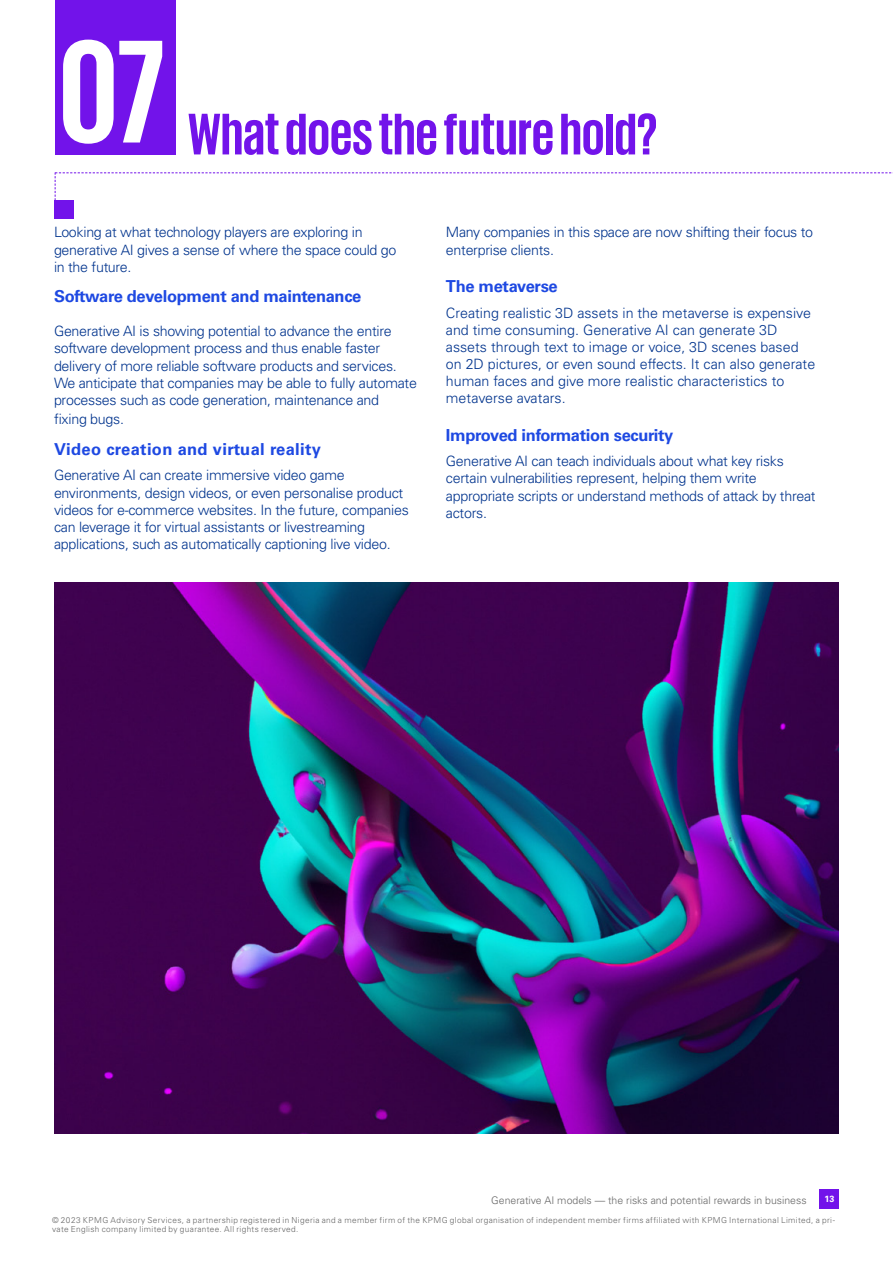
<style>
.page{position:relative;width:893px;height:1263px;background:#fff}
.page>*{position:absolute;margin:0;border:0;box-sizing:border-box;transform-origin:0 0}
.t1{font:700 150px "KPMG";color:#fff}
.t2{font:700 60px "KPMG";color:#7213ea}
.t3{font:700 16.5px "Univers LT Std";letter-spacing:-.02em;color:#1e49e2}
.t4{font:700 16.5px "Univers LT Std";letter-spacing:.02em;color:#1e49e2}
.t5{font:300 14.25px/17.1px "Univers LT Std";letter-spacing:-.02em;color:#00338d}
.t6{font:300 14.25px/17.1px "Univers LT Std";color:#00338d}
.t7{font:300 10.5px "Univers LT Std";color:#676767}
.t8{font:700 9px "Univers LT Std";color:#fff}
.t9{font:300 8.25px/9px "Univers LT Std";letter-spacing:.045em;color:#666}
</style>
<div class="page">
<div style="left:820px;top:1189px;width:19px;height:20px;background:#7213ea"></div>
<div style="left:55px;top:0;width:120px;height:155px;background:#7213ea"></div>
<div style="left:54px;top:201px;width:19px;height:18px;background:#7213ea"></div>
<svg style="left:55px;top:172px;width:838px;height:47px"></svg>
<img style="left:54px;top:583px;width:785px;height:551px">
<h1 class="t1" style="left:59px;top:16px;width:109px">07</h1>
<h2 class="t2" style="left:188px;top:104px;width:471px">What does the future hold?</h2>
<p class="t5" style="left:54px;top:224px;width:344px">Looking at what technology players are exploring in generative AI gives a sense of where the space could go in the future.</p>
<p class="t3" style="left:54px;top:287px;width:309px">Software development and maintenance</p>
<p class="t5" style="left:54px;top:323px;width:364px">Generative AI is showing potential to advance the entire software development process and thus enable faster delivery of more reliable software products and services.<br>We anticipate that companies may be able to fully automate processes such as code generation, maintenance and</p>
<p class="t5" style="left:54px;top:411px;width:72px">fixing bugs.</p>
<p class="t4" style="left:54px;top:439px;width:269px">Video creation and virtual reality</p>
<p class="t5" style="left:54px;top:467px;width:356px">Generative AI can create immersive video game environments, design videos, or even personalise product videos for e-commerce websites. In the future, companies can leverage it for virtual assistants or livestreaming applications, such as automatically captioning live video.</p>
<p class="t5" style="left:446px;top:224px;width:369px">Many companies in this space are now shifting their focus to enterprise clients.</p>
<p class="t3" style="left:446px;top:277px;width:113px">The metaverse</p>
<p class="t6" style="left:446px;top:304px;width:371px">Creating realistic 3D assets in the metaverse is expensive and time consuming. Generative AI can generate 3D assets through text to image or voice, 3D scenes based on 2D pictures, or even sound effects. It can also generate human faces and give more realistic characteristics to metaverse avatars.</p>
<p class="t3" style="left:446px;top:425px;width:229px">Improved information security</p>
<p class="t5" style="left:446px;top:453px;width:371px">Generative AI can teach individuals about what key risks certain vulnerabilities represent, helping them write appropriate scripts or understand methods of attack by threat actors.</p>
<p class="t7" style="left:491px;top:1193px;width:317px">Generative AI models — the risks and potential rewards in business</p>
<p class="t8" style="left:824px;top:1194px;width:12px">13</p>
<p class="t9" style="left:52px;top:1215px;width:784px">© 2023 KPMG Advisory Services, a partnership registered in Nigeria and a member firm of the KPMG global organisation of independent member firms affiliated with KPMG International Limited, a pri&shy;vate English company limited by guarantee. All rights reserved.</p>
</div>
